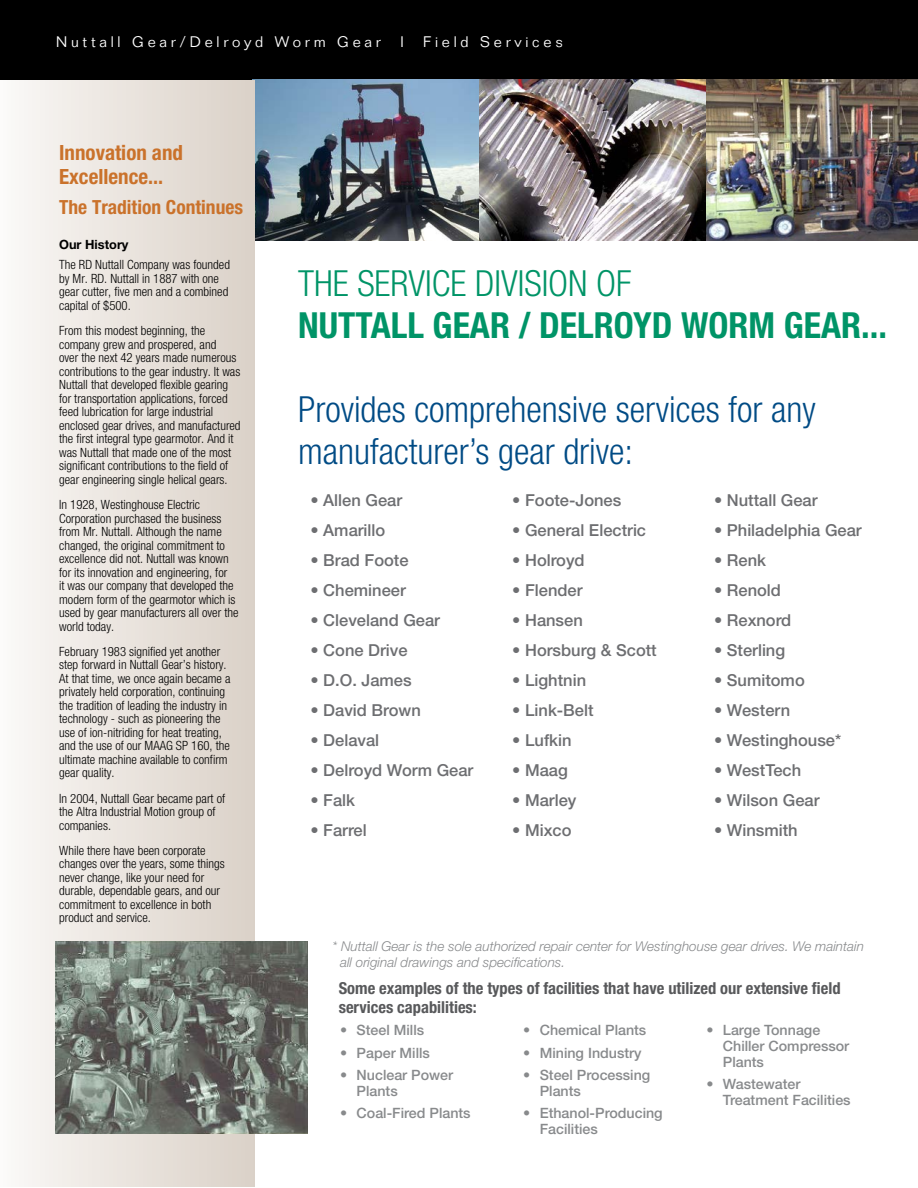
<style>
.page{position:relative;width:918px;height:1188px;background:#fff}
.page>*{position:absolute;margin:0;border:0;box-sizing:border-box;transform-origin:0 0}
.t1{font:300 condensed 36px/42px "Helvetica Neue LT Std";color:#004b85}
.t2{font:700 condensed 36px "Helvetica Neue LT Std";color:#009467}
.t3{font:300 condensed 36px "Helvetica Neue LT Std";color:#009467}
.t4{font:700 condensed 21px "Helvetica Neue LT Std";color:#ca722b}
.t5{font:700 condensed 19.5px "Helvetica Neue LT Std";color:#ca722b}
.t6{font:500 16.5px "Helvetica Neue LT Std";color:#6d6e71}
.t7{font:700 condensed 16.5px/19.5px "Helvetica Neue LT Std";color:#58595b}
.t8{font:300 15px "Folio Std";letter-spacing:.25em;color:#fff}
.t9{font:500 14.25px/15.8px "Helvetica Neue LT Std";color:#888a8c}
.t10{font:italic 300 13.5px "Helvetica Neue LT Std";color:#888a8c}
.t11{font:300 condensed 12.75px/13.5px "Helvetica Neue LT Std";color:#000}
.t12{font:700 12.75px "Helvetica Neue LT Std";color:#000}
</style>
<div class="page">
<div style="left:0;top:0;width:918px;height:81px;background:#000"></div>
<img style="left:254px;top:80px;width:664px;height:160px">
<div style="left:0;top:80px;width:254px;height:1106px;background:linear-gradient(to right,#fbf9f7,#dad1c7)"></div>
<img style="left:55px;top:941px;width:253px;height:193px">
<p class="t8" style="left:56px;top:33px;width:326px">Nuttall Gear/Delroyd Worm Gear</p>
<p class="t8" style="left:400px;top:33px;width:5px">I</p>
<p class="t8" style="left:423px;top:33px;width:141px">Field Services</p>
<p class="t4" style="left:59px;top:140px;width:125px">Innovation and</p>
<p class="t4" style="left:59px;top:164px;width:106px">Excellence...</p>
<p class="t5" style="left:59px;top:196px;width:185px">The Tradition Continues</p>
<p class="t12" style="left:59px;top:237px;width:71px">Our History</p>
<p class="t11" style="left:59px;top:258px;width:172px">The RD Nuttall Company was founded by Mr. RD. Nuttall in 1887 with one gear cutter, five men and a combined capital of $500.</p>
<p class="t11" style="left:59px;top:324px;width:183px">From this modest beginning, the company grew and prospered, and<br>over the next 42 years made numerous contributions to the gear industry. It was Nuttall that developed flexible gearing for transportation applications, forced feed lubrication for large industrial enclosed gear drives, and manufactured the first integral type gearmotor. And it was Nuttall that made one of the most significant contributions to the field of gear engineering single helical gears.</p>
<p class="t11" style="left:59px;top:498px;width:181px">In 1928, Westinghouse Electric Corporation purchased the business from Mr. Nuttall. Although the name changed, the original commitment to excellence did not. Nuttall was known for its innovation and engineering, for<br>it was our company that developed the modern form of the gearmotor which is used by gear manufacturers all over the world today.</p>
<p class="t11" style="left:59px;top:644px;width:173px">February 1983 signified yet another step forward in Nuttall Gear’s history.<br>At that time, we once again became a privately held corporation, continuing the tradition of leading the industry in technology - such as pioneering the use of ion-nitriding for heat treating, and the use of our MAAG SP 160, the ultimate machine available to confirm gear quality.</p>
<p class="t11" style="left:59px;top:791px;width:168px">In 2004, Nuttall Gear became part of the Altra Industrial Motion group of companies.</p>
<p class="t11" style="left:59px;top:844px;width:167px">While there have been corporate changes over the years, some things never change, like your need for durable, dependable gears, and our commitment to excellence in both product and service.</p>
<p class="t3" style="left:298px;top:262px;width:335px">THE SERVICE DIVISION OF</p>
<p class="t2" style="left:298px;top:303px;width:590px">NUTTALL GEAR / DELROYD WORM GEAR...</p>
<p class="t1" style="left:298px;top:388px;width:519px">Provides comprehensive services for any manufacturer’s gear drive:</p>
<p class="t6" style="left:310px;top:491px;width:93px">• Allen Gear</p>
<p class="t6" style="left:310px;top:521px;width:76px">• Amarillo</p>
<p class="t6" style="left:310px;top:551px;width:100px">• Brad Foote</p>
<p class="t6" style="left:310px;top:581px;width:97px">• Chemineer</p>
<p class="t6" style="left:310px;top:611px;width:131px">• Cleveland Gear</p>
<p class="t6" style="left:310px;top:641px;width:99px">• Cone Drive</p>
<p class="t6" style="left:310px;top:671px;width:103px">• D.O. James</p>
<p class="t6" style="left:310px;top:701px;width:112px">• David Brown</p>
<p class="t6" style="left:310px;top:731px;width:70px">• Delaval</p>
<p class="t6" style="left:310px;top:761px;width:164px">• Delroyd Worm Gear</p>
<p class="t6" style="left:310px;top:791px;width:46px">• Falk</p>
<p class="t6" style="left:310px;top:821px;width:58px">• Farrel</p>
<p class="t6" style="left:714px;top:491px;width:105px">• Nuttall Gear</p>
<p class="t6" style="left:714px;top:521px;width:149px">• Philadelphia Gear</p>
<p class="t6" style="left:714px;top:551px;width:53px">• Renk</p>
<p class="t6" style="left:714px;top:581px;width:68px">• Renold</p>
<p class="t6" style="left:714px;top:611px;width:79px">• Rexnord</p>
<p class="t6" style="left:714px;top:641px;width:73px">• Sterling</p>
<p class="t6" style="left:714px;top:671px;width:92px">• Sumitomo</p>
<p class="t6" style="left:714px;top:701px;width:78px">• Western</p>
<p class="t6" style="left:714px;top:731px;width:129px">• Westinghouse*</p>
<p class="t6" style="left:714px;top:761px;width:89px">• WestTech</p>
<p class="t6" style="left:714px;top:791px;width:107px">• Wilson Gear</p>
<p class="t6" style="left:714px;top:821px;width:85px">• Winsmith</p>
<p class="t6" style="left:512px;top:491px;width:111px">• Foote-Jones</p>
<p class="t6" style="left:512px;top:521px;width:135px">• General Electric</p>
<p class="t6" style="left:512px;top:551px;width:74px">• Holroyd</p>
<p class="t6" style="left:512px;top:581px;width:72px">• Flender</p>
<p class="t6" style="left:512px;top:611px;width:72px">• Hansen</p>
<p class="t6" style="left:512px;top:641px;width:146px">• Horsburg &amp; Scott</p>
<p class="t6" style="left:512px;top:671px;width:75px">• Lightnin</p>
<p class="t6" style="left:512px;top:701px;width:83px">• Link-Belt</p>
<p class="t6" style="left:512px;top:731px;width:61px">• Lufkin</p>
<p class="t6" style="left:512px;top:761px;width:57px">• Maag</p>
<p class="t6" style="left:512px;top:791px;width:66px">• Marley</p>
<p class="t6" style="left:512px;top:821px;width:61px">• Mixco</p>
<p class="t10" style="left:333px;top:938px;width:533px">* Nuttall Gear is the sole authorized repair center for Westinghouse gear drives. We maintain</p>
<p class="t10" style="left:340px;top:954px;width:227px">all original drawings and specifications.</p>
<p class="t7" style="left:339px;top:978px;width:504px">Some examples of the types of facilities that have utilized our extensive field services capabilities:</p>
<p class="t9" style="left:340px;top:1022px;width:86px">• Steel Mills</p>
<p class="t9" style="left:340px;top:1044px;width:91px">• Paper Mills</p>
<p class="t9" style="left:357px;top:1067px;width:98px;text-indent:-16px">• Nuclear Power<br>Plants</p>
<p class="t9" style="left:340px;top:1105px;width:132px">• Coal-Fired Plants</p>
<p class="t9" style="left:523px;top:1022px;width:125px">• Chemical Plants</p>
<p class="t9" style="left:523px;top:1044px;width:120px">• Mining Industry</p>
<p class="t9" style="left:540px;top:1067px;width:112px;text-indent:-16px">• Steel Processing<br>Plants</p>
<p class="t9" style="left:540px;top:1105px;width:125px;text-indent:-16px">• Ethanol-Producing<br>Facilities</p>
<p class="t9" style="left:723px;top:1022px;width:128px;text-indent:-16px">• Large Tonnage<br>Chiller Compressor<br>Plants</p>
<p class="t9" style="left:723px;top:1076px;width:129px;text-indent:-16px">• Wastewater<br>Treatment Facilities</p>
</div>
